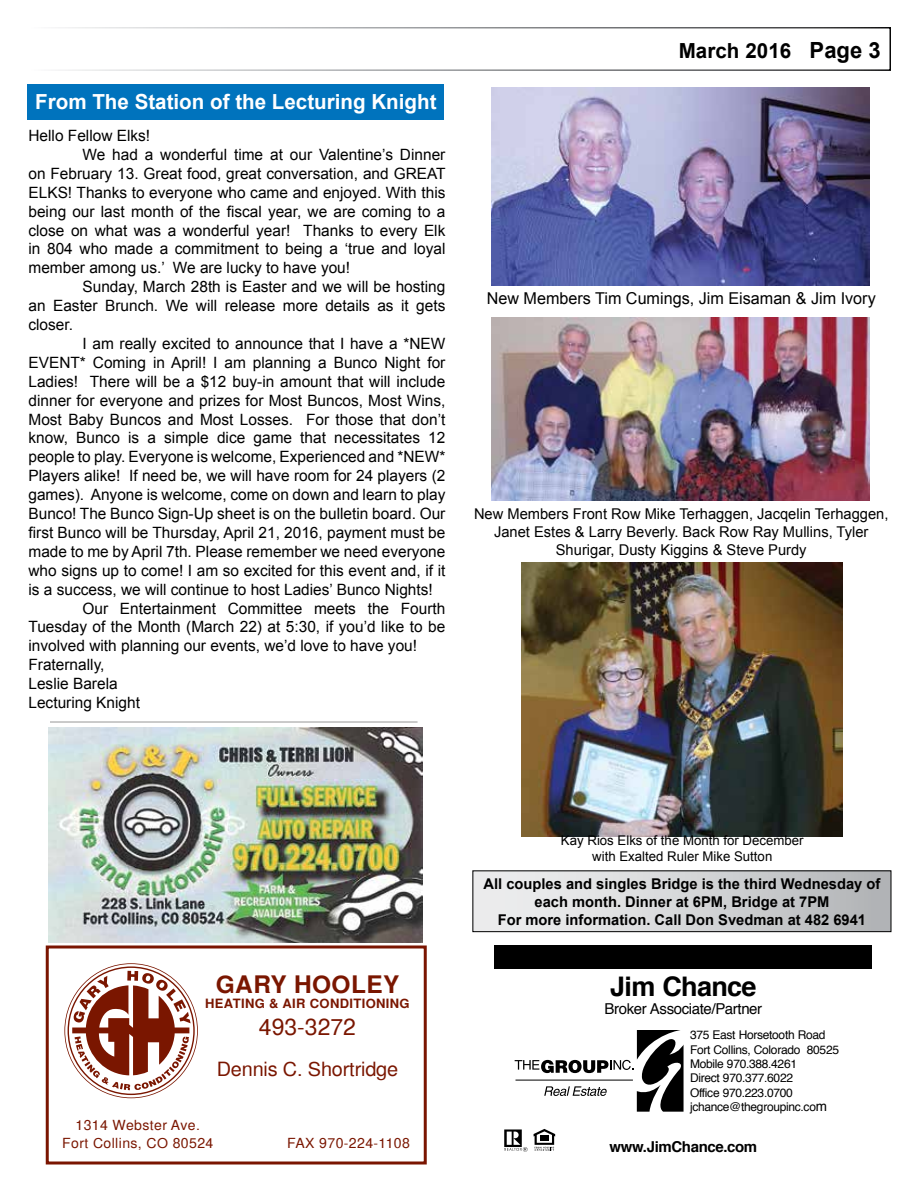
<style>
.page{position:relative;width:918px;height:1188px;background:#fff}
.page>*{position:absolute;margin:0;border:0;box-sizing:border-box;transform-origin:0 0}
.t1{font:700 27px "Helvetica";letter-spacing:-.025em;color:#000}
.t2{font:700 24px "Helvetica";letter-spacing:.015em;color:#7a1600}
.t3{font:22.5px "Helvetica";color:#7a1600}
.t4{font:700 20.85px "Arial";color:#fff}
.t5{font:700 20.85px "Arial";color:#000}
.t6{font:19.5px "Helvetica";letter-spacing:-.01em;color:#7a1600}
.t7{font:16.35px "Arial";color:#000}
.t8{font:15.6px "Arial";color:#000}
.t9{font:15px "Helvetica";letter-spacing:-.025em;color:#000}
.t10{font:700 15px "Helvetica";letter-spacing:-.025em;color:#000}
.t11{font:14.85px/18px "Arial";color:#000;text-align:center}
.t12{font:700 14.85px/18px "Arial";color:#000;text-align:center}
.t13{font:13.8px/18px "Helvetica";letter-spacing:.025em;color:#7a1600;text-align:center}
.t14{font:13.35px/16.2px "Arial";color:#000;text-align:center}
.t15{font:700 12.75px "Helvetica";letter-spacing:.025em;color:#7a1600}
.t16{font:12px/14.5px "Helvetica";letter-spacing:-.025em;color:#000}
.s1{font-size:22.35px}
.s2{font-size:13.5px}
</style>
<div class="page">
<div style="left:27px;top:84px;width:417px;height:36px;background:#0073bd"></div>
<div style="left:27px;top:27px;width:864px;height:44px;border:2px solid #fff"></div>
<div style="left:473px;top:871px;width:418px;height:61px;background:linear-gradient(to right,#f3f4f4,#b4b6b8)"></div>
<div style="left:472px;top:870px;width:419px;height:62px;border:1px solid #000"></div>
<svg style="left:504px;top:1129px;width:24px;height:23px"></svg>
<svg style="left:534px;top:1129px;width:21px;height:22px"></svg>
<svg style="left:515px;top:1030px;width:169px;height:81px"></svg>
<div style="left:494px;top:946px;width:378px;height:23px;background:#000"></div>
<svg style="left:64px;top:963px;width:134px;height:135px"></svg>
<div style="left:46px;top:946px;width:381px;height:219px;border:3px solid #7a1501"></div>
<img style="left:49px;top:728px;width:373px;height:215px">
<hr style="left:50px;top:721px;width:368px;height:2px;background:#000">
<img style="left:491px;top:87px;width:378px;height:198px">
<img style="left:491px;top:318px;width:378px;height:182px">
<img style="left:521px;top:563px;width:321px;height:273px">
<h3 class="t4" style="left:35px;top:88px;width:403px">From The Station of the Lecturing Knight</h3>
<p class="t8" style="left:28px;top:125px;width:123px">Hello Fellow Elks!</p>
<p class="t8" style="left:83px;top:144px;width:364px">We had a wonderful time at our Valentine’s Dinner</p>
<p class="t8" style="left:28px;top:163px;width:419px">on February 13. Great food, great conversation, and GREAT</p>
<p class="t8" style="left:28px;top:182px;width:418px">ELKS! Thanks to everyone who came and enjoyed. With this</p>
<p class="t8" style="left:28px;top:201px;width:418px">being our last month of the fiscal year, we are coming to a</p>
<p class="t8" style="left:28px;top:220px;width:418px">close on what was a wonderful year! Thanks to every Elk</p>
<p class="t8" style="left:28px;top:239px;width:418px">in 804 who made a commitment to being a ‘true and loyal</p>
<p class="t8" style="left:28px;top:258px;width:323px">member among us.’ We are lucky to have you!</p>
<p class="t8" style="left:83px;top:277px;width:364px">Sunday, March 28th is Easter and we will be hosting</p>
<p class="t8" style="left:28px;top:295px;width:418px">an Easter Brunch. We will release more details as it gets</p>
<p class="t8" style="left:28px;top:314px;width:46px">closer.</p>
<p class="t8" style="left:83px;top:333px;width:364px">I am really excited to announce that I have a *NEW</p>
<p class="t8" style="left:28px;top:352px;width:418px">EVENT* Coming in April! I am planning a Bunco Night for</p>
<p class="t8" style="left:28px;top:371px;width:418px">Ladies! There will be a $12 buy-in amount that will include</p>
<p class="t8" style="left:28px;top:390px;width:418px">dinner for everyone and prizes for Most Buncos, Most Wins,</p>
<p class="t8" style="left:28px;top:409px;width:418px">Most Baby Buncos and Most Losses. For those that don’t</p>
<p class="t8" style="left:28px;top:428px;width:418px">know, Bunco is a simple dice game that necessitates 12</p>
<p class="t8" style="left:28px;top:447px;width:418px">people to play. Everyone is welcome, Experienced and *NEW*</p>
<p class="t8" style="left:28px;top:466px;width:418px">Players alike! If need be, we will have room for 24 players (2</p>
<p class="t8" style="left:28px;top:484px;width:418px">games). Anyone is welcome, come on down and learn to play</p>
<p class="t8" style="left:28px;top:503px;width:418px">Bunco! The Bunco Sign-Up sheet is on the bulletin board. Our</p>
<p class="t8" style="left:28px;top:522px;width:418px">first Bunco will be Thursday, April 21, 2016, payment must be</p>
<p class="t8" style="left:28px;top:541px;width:418px">made to me by April 7th. Please remember we need everyone</p>
<p class="t8" style="left:28px;top:560px;width:418px">who signs up to come! I am so excited for this event and, if it</p>
<p class="t8" style="left:28px;top:579px;width:406px">is a success, we will continue to host Ladies’ Bunco Nights!</p>
<p class="t8" style="left:83px;top:598px;width:364px">Our Entertainment Committee meets the Fourth</p>
<p class="t8" style="left:28px;top:617px;width:418px">Tuesday of the Month (March 22) at 5:30, if you’d like to be</p>
<p class="t8" style="left:28px;top:636px;width:390px">involved with planning our events, we’d love to have you!</p>
<p class="t8" style="left:28px;top:655px;width:78px">Fraternally,</p>
<p class="t8" style="left:28px;top:673px;width:91px">Leslie Barela</p>
<p class="t8" style="left:28px;top:692px;width:113px">Lecturing Knight</p>
<h3 class="t5" style="left:679px;top:37px;width:203px">March 2016 <span class="s1">Page 3</span></h3>
<p class="t7" style="left:487px;top:287px;width:391px">New Members Tim Cumings, Jim Eisaman &amp; Jim Ivory</p>
<p class="t11" style="left:474px;top:504px;width:416px">New Members Front Row Mike Terhaggen, Jacqelin Terhaggen,<br>Janet Estes &amp; Larry Beverly. Back Row Ray Mullins, Tyler<br>Shurigar, Dusty Kiggins &amp; Steve Purdy</p>
<h2 class="t2" style="left:216px;top:970px;width:185px">GARY HOOLEY</h2>
<p class="t15" style="left:205px;top:996px;width:206px">HEATING &amp; AIR CONDITIONING</p>
<h3 class="t3" style="left:259px;top:1014px;width:98px">493-3272</h3>
<p class="t6" style="left:217px;top:1058px;width:183px">Dennis C. Shortridge</p>
<p class="t13" style="left:62px;top:1116px;width:153px">1314 Webster Ave.<br>Fort Collins, CO 80524</p>
<p class="t13" style="left:287px;top:1134px;width:124px">FAX 970-224-1108</p>
<p class="t14" style="left:561px;top:832px;width:244px">Kay Rios Elks of the Month for December with Exalted Ruler Mike Sutton</p>
<p class="t12" style="left:484px;top:875px;width:398px">All couples and singles Bridge is the third Wednesday of each month. Dinner at 6PM, Bridge at 7PM<br>For more information. Call Don Svedman at 482 6941</p>
<h1 class="t1" style="left:610px;top:965px;width:148px">Jim Chance</h1>
<p class="t9" style="left:605px;top:997px;width:159px">Broker Associate/Partner</p>
<p class="t16" style="left:690px;top:1028px;width:151px">375 East Horsetooth Road<br>Fort Collins, Colorado 80525<br>Mobile 970.388.4261<br>Direct 970.377.6022<br>Office 970.223.0700 jchance@thegroupinc.co<span class="s2">m</span></p>
<p class="t10" style="left:610px;top:1134px;width:149px">www.JimChance.com</p>
</div>
